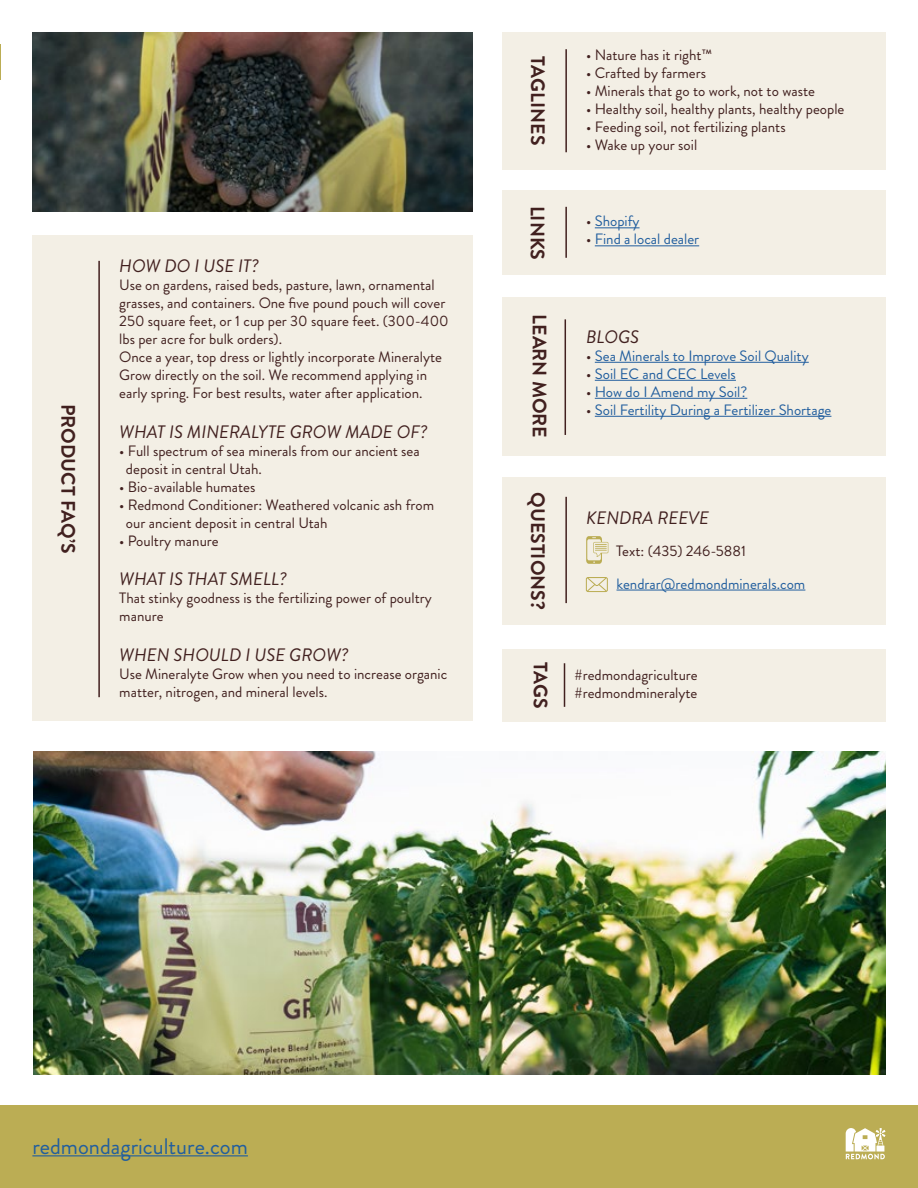
<style>
.page{position:relative;width:918px;height:1188px;background:#fff}
.page>*{position:absolute;margin:0;border:0;box-sizing:border-box;transform-origin:0 0}
.t1{font:22.5px "Brandon Grotesque";color:#215e9e}
.t2{font:700 19.5px "Brandon Grotesque";color:#41201f}
.t3{font:italic 18px "Brandon Grotesque";color:#41201f}
.t4{font:15px/18px "Brandon Grotesque";color:#41201f}
.t5{font:15px "Brandon Grotesque";color:#215e9e}
.s1{color:#41201f}
</style>
<div class="page">
<div style="left:32px;top:236px;width:440px;height:485px;background:#f3efe5"></div>
<hr style="left:98px;top:261px;width:2px;height:436px;background:#41201f">
<hr style="left:0;top:243px;width:1px;height:540px;background:#ebe5d4">
<hr style="left:0;top:1105px;width:1px;height:83px;background:#bbad54">
<div style="left:1px;top:1105px;width:917px;height:83px;background:#bbad54"></div>
<hr style="left:0;top:44px;width:1px;height:36px;background:#bbad54">
<svg style="left:846px;top:1128px;width:40px;height:31px"></svg>
<div style="left:502px;top:297px;width:384px;height:158px;background:#f3efe5"></div>
<hr style="left:565px;top:319px;width:1px;height:116px;background:#41201f">
<hr style="left:595px;top:362px;width:214px;height:1px;background:#215e9e">
<hr style="left:595px;top:380px;width:141px;height:1px;background:#215e9e">
<hr style="left:595px;top:398px;width:152px;height:1px;background:#215e9e">
<hr style="left:595px;top:416px;width:236px;height:1px;background:#215e9e">
<div style="left:502px;top:32px;width:384px;height:137px;background:#f3efe5"></div>
<hr style="left:565px;top:49px;width:2px;height:103px;background:#41201f">
<div style="left:502px;top:191px;width:384px;height:84px;background:#f3efe5"></div>
<hr style="left:565px;top:207px;width:2px;height:51px;background:#41201f">
<hr style="left:595px;top:227px;width:45px;height:1px;background:#215e9e">
<hr style="left:595px;top:245px;width:104px;height:1px;background:#215e9e">
<div style="left:502px;top:477px;width:384px;height:148px;background:#f3efe5"></div>
<hr style="left:565px;top:497px;width:2px;height:106px;background:#41201f">
<hr style="left:617px;top:590px;width:188px;height:1px;background:#215e9e">
<svg style="left:586px;top:577px;width:22px;height:15px"></svg>
<img style="left:33px;top:752px;width:853px;height:323px">
<hr style="left:0;top:810px;width:1px;height:265px;background:#ebe5d4">
<img style="left:32px;top:32px;width:440px;height:179px">
<div style="left:502px;top:649px;width:384px;height:73px;background:#f3efe5"></div>
<hr style="left:564px;top:663px;width:1px;height:44px;background:#41201f">
<svg style="left:586px;top:536px;width:22px;height:28px"></svg>
<hr style="left:32px;top:1155px;width:216px;height:1px;background:#215e9e">
<h2 class="t2" style="left:82px;top:404px;width:151px;rotate:90deg">PRODUCT FAQ’S</h2>
<p class="t3" style="left:119px;top:253px;width:141px">HOW DO I USE IT?</p>
<p class="t4" style="left:119px;top:276px;width:331px">Use on gardens, raised beds, pasture, lawn, ornamental grasses, and containers. One five pound pouch will cover 250 square feet, or 1 cup per 30 square feet. (300-400 lbs per acre for bulk orders).<br>Once a year, top dress or lightly incorporate Mineralyte Grow directly on the soil. We recommend applying in early spring. For best results, water after application.</p>
<p class="t3" style="left:119px;top:419px;width:310px">WHAT IS MINERALYTE GROW MADE OF?</p>
<p class="t4" style="left:126px;top:442px;width:295px;text-indent:-7px">• Full spectrum of sea minerals from our ancient sea deposit in central Utah.</p>
<p class="t4" style="left:119px;top:478px;width:138px">• Bio-available humates</p>
<p class="t4" style="left:126px;top:496px;width:310px;text-indent:-7px">• Redmond Conditioner: Weathered volcanic ash from our ancient deposit in central Utah</p>
<p class="t4" style="left:119px;top:532px;width:101px">• Poultry manure</p>
<p class="t3" style="left:119px;top:567px;width:169px">WHAT IS THAT SMELL?</p>
<p class="t4" style="left:119px;top:589px;width:314px">That stinky goodness is the fertilizing power of poultry manure</p>
<p class="t3" style="left:119px;top:642px;width:231px">WHEN SHOULD I USE GROW?</p>
<p class="t4" style="left:119px;top:665px;width:330px">Use Mineralyte Grow when you need to increase organic matter, nitrogen, and mineral levels.</p>
<h2 class="t2" style="left:552px;top:56px;width:90px;rotate:90deg">TAGLINES</h2>
<p class="t4" style="left:586px;top:46px;width:128px">• Nature has it right™</p>
<p class="t4" style="left:586px;top:64px;width:121px">• Crafted by farmers</p>
<p class="t4" style="left:586px;top:82px;width:230px">• Minerals that go to work, not to waste</p>
<p class="t4" style="left:586px;top:100px;width:260px">• Healthy soil, healthy plants, healthy people</p>
<p class="t4" style="left:586px;top:118px;width:201px">• Feeding soil, not fertilizing plants</p>
<p class="t4" style="left:586px;top:136px;width:113px">• Wake up your soil</p>
<h2 class="t2" style="left:551px;top:206px;width:56px;rotate:90deg">LINKS</h2>
<p class="t5" style="left:586px;top:211px;width:55px"><span class="s1">•</span> Shopify</p>
<p class="t5" style="left:586px;top:229px;width:115px"><span class="s1">•</span> Find a local dealer</p>
<h2 class="t2" style="left:553px;top:314px;width:125px;rotate:90deg">LEARN MORE</h2>
<h2 class="t2" style="left:552px;top:492px;width:119px;rotate:90deg">QUESTIONS?</h2>
<p class="t3" style="left:586px;top:324px;width:55px">BLOGS</p>
<p class="t5" style="left:586px;top:345px;width:224px"><span class="s1">•</span> Sea Minerals to Improve Soil Quality</p>
<p class="t5" style="left:586px;top:363px;width:151px"><span class="s1">•</span> Soil EC and CEC Levels</p>
<p class="t5" style="left:586px;top:381px;width:163px"><span class="s1">•</span> How do I Amend my Soil?</p>
<p class="t5" style="left:586px;top:399px;width:247px"><span class="s1">•</span> Soil Fertility During a Fertilizer Shortage</p>
<p class="t3" style="left:586px;top:506px;width:124px">KENDRA REEVE</p>
<p class="t4" style="left:616px;top:542px;width:131px">Text: (435) 246-5881</p>
<p class="t5" style="left:617px;top:573px;width:190px">kendrar@redmondminerals.com</p>
<h2 class="t2" style="left:554px;top:662px;width:48px;rotate:90deg">TAGS</h2>
<p class="t4" style="left:575px;top:666px;width:125px">#redmondagriculture #redmondmineralyte</p>
<h1 class="t1" style="left:32px;top:1130px;width:217px">redmondagriculture.com</h1>
</div>
